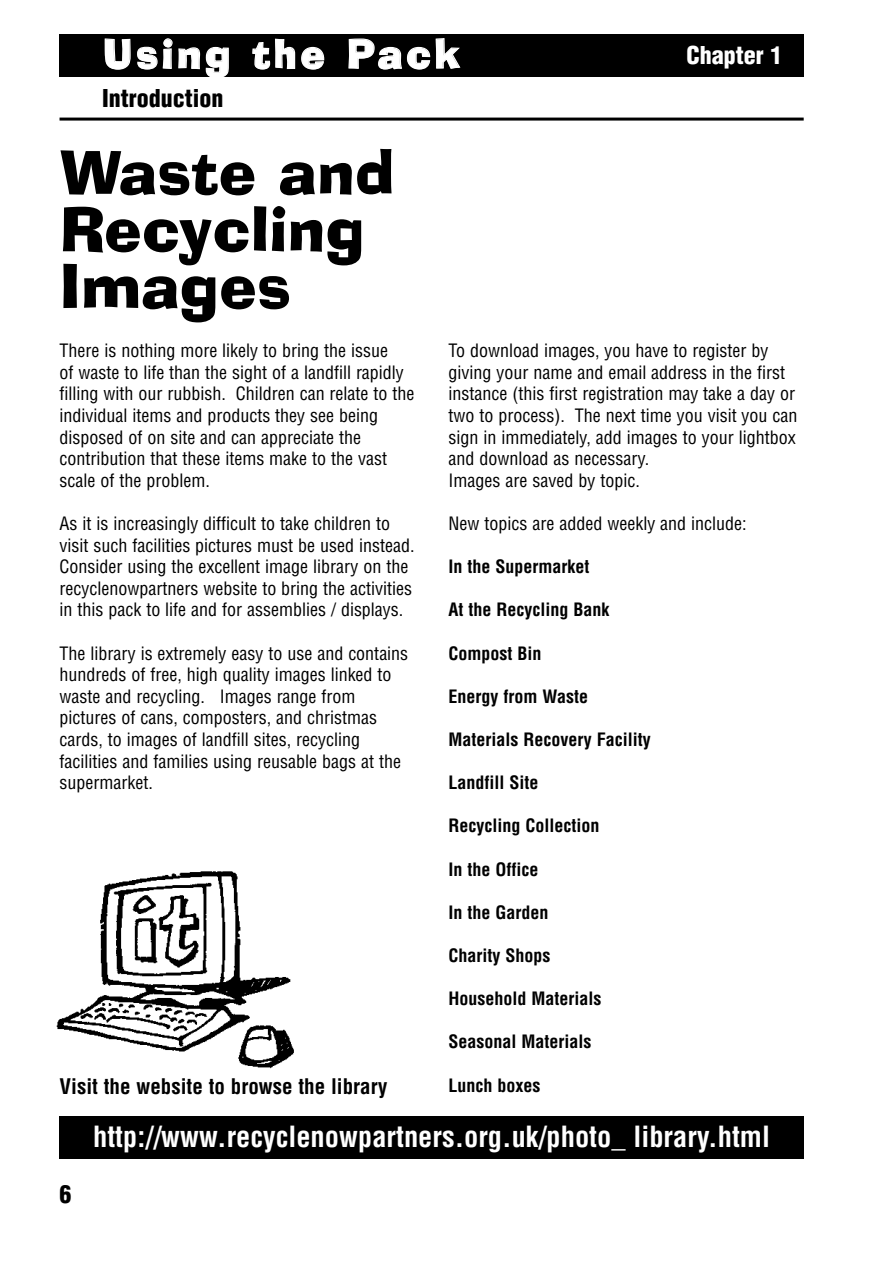
<style>
.page{position:relative;width:893px;height:1263px;background:#fff}
.page>*{position:absolute;margin:0;border:0;box-sizing:border-box;transform-origin:0 0}
.t1{font:60px/57px "Ad Lib BT";color:#000}
.t2{font:39px "Ad Lib BT";letter-spacing:.085em;color:#fff}
.t3{font:700 condensed 28.5px "Helvetica";color:#fff}
.t4{font:900 condensed 24px "Helvetica";color:#000}
.t5{font:900 condensed 24px "Helvetica";color:#fff}
.t6{font:700 condensed 21px "Helvetica";color:#000}
.t7{font:condensed 18px/21.6px "Helvetica";color:#000}
.t8{font:700 condensed 18px "Helvetica";color:#000}
</style>
<div class="page">
<div style="left:60px;top:1116px;width:744px;height:43px;background:#000"></div>
<div style="left:60px;top:34px;width:744px;height:43px;background:#000"></div>
<hr style="left:60px;top:118px;width:744px;height:3px;background:#000">
<img style="left:56px;top:871px;width:238px;height:198px">
<h2 class="t2" style="left:103px;top:39px;width:359px">Using the Pack</h2>
<h3 class="t5" style="left:686px;top:41px;width:97px">Chapter 1</h3>
<h3 class="t4" style="left:102px;top:85px;width:123px">Introduction</h3>
<h1 class="t1" style="left:60px;top:150px;width:337px">Waste and<br>Recycling<br>Images</h1>
<p class="t7" style="left:60px;top:340px;width:356px">There is nothing more likely to bring the issue<br>of waste to life than the sight of a landfill rapidly filling with our rubbish. Children can relate to the individual items and products they see being disposed of on site and can appreciate the contribution that these items make to the vast scale of the problem.</p>
<p class="t7" style="left:60px;top:513px;width:356px">As it is increasingly difficult to take children to visit such facilities pictures must be used instead.<br>Consider using the excellent image library on the recyclenowpartners website to bring the activities in this pack to life and for assemblies / displays.</p>
<p class="t7" style="left:60px;top:642px;width:350px">The library is extremely easy to use and contains hundreds of free, high quality images linked to waste and recycling. Images range from pictures of cans, composters, and christmas cards, to images of landfill sites, recycling facilities and families using reusable bags at the supermarket.</p>
<p class="t6" style="left:60px;top:1074px;width:329px">Visit the website to browse the library</p>
<p class="t7" style="left:449px;top:340px;width:350px">To download images, you have to register by giving your name and email address in the first instance (this first registration may take a day or two to process). The next time you visit you can sign in immediately, add images to your lightbox and download as necessary.<br>Images are saved by topic.</p>
<p class="t7" style="left:449px;top:513px;width:300px">New topics are added weekly and include:</p>
<p class="t8" style="left:449px;top:556px;width:142px">In the Supermarket</p>
<p class="t8" style="left:449px;top:600px;width:162px">At the Recycling Bank</p>
<p class="t8" style="left:449px;top:643px;width:94px">Compost Bin</p>
<p class="t8" style="left:449px;top:686px;width:141px">Energy from Waste</p>
<p class="t8" style="left:449px;top:729px;width:204px">Materials Recovery Facility</p>
<p class="t8" style="left:449px;top:772px;width:91px">Landfill Site</p>
<p class="t8" style="left:449px;top:816px;width:152px">Recycling Collection</p>
<p class="t8" style="left:449px;top:859px;width:91px">In the Office</p>
<p class="t8" style="left:449px;top:902px;width:101px">In the Garden</p>
<p class="t8" style="left:449px;top:945px;width:103px">Charity Shops</p>
<p class="t8" style="left:449px;top:988px;width:154px">Household Materials</p>
<p class="t8" style="left:449px;top:1032px;width:144px">Seasonal Materials</p>
<p class="t8" style="left:449px;top:1075px;width:93px">Lunch boxes</p>
<h3 class="t4" style="left:60px;top:1181px;width:13px">6</h3>
<h3 class="t3" style="left:93px;top:1121px;width:678px">http://www.recyclenowpartners.org.uk/photo_ library.html</h3>
</div>
